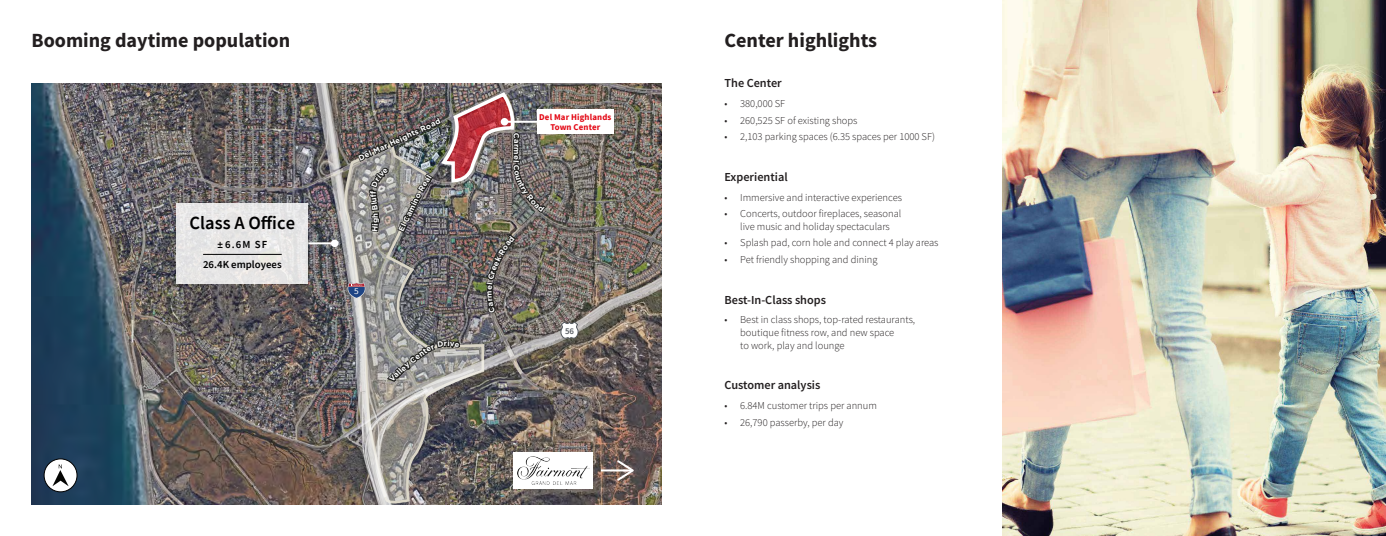
<style>
.page{position:relative;width:1386px;height:536px;background:#fff}
.page>*{position:absolute;margin:0;border:0;box-sizing:border-box;transform-origin:0 0}
.t1{font:700 20.12px "Source Sans Pro";color:#231f20}
.t2{font:600 18.46px "Source Sans Pro";color:#000}
.t3{font:600 12.25px "Source Sans Pro";color:#231f20}
.t4{font:600 10.76px/19.9px "Source Sans Pro";color:#000;text-align:center}
.t5{font:300 10.5px/12.6px "Source Sans Pro";color:#231f20;text-align:center}
.t6{font:9.01px "Source Sans Pro";color:#fff}
.t7{font:600 8.84px "Source Sans Pro";color:#575b61}
.t8{font:700 8.75px/10.6px "Source Sans Pro";letter-spacing:.015em;color:#e30613;text-align:center}
.t9{font:700 7.7px "Gotham";color:#fff}
</style>
<div class="page">
<img style="left:32px;top:84px;width:630px;height:420px">
<svg style="left:449px;top:396px;width:36px;height:108px"></svg>
<img style="left:296px;top:84px;width:153px;height:420px">
<img style="left:422px;top:272px;width:240px;height:124px">
<div style="left:176px;top:203px;width:132px;height:81px;background:#e7e6e6"></div>
<hr style="left:203px;top:254px;width:79px;height:1px;background:#000">
<hr style="left:308px;top:242px;width:27px;height:2px;background:#fff">
<div style="left:331px;top:239px;width:7px;height:8px;background:#fff;border-radius:50%"></div>
<hr style="left:601px;top:469px;width:30px;height:2px;background:#fff">
<svg style="left:617px;top:460px;width:17px;height:20px"></svg>
<div style="left:514px;top:452px;width:79px;height:36px;background:#fff"></div>
<img style="left:518px;top:456px;width:71px;height:28px">
<div style="left:537px;top:109px;width:77px;height:25px;background:#fff"></div>
<svg style="left:560px;top:320px;width:19px;height:19px"></svg>
<div style="left:44px;top:458px;width:33px;height:33px;background:#fff;border-radius:50%"></div>
<div style="left:44px;top:458px;width:33px;height:34px;border:1px solid #000;border-radius:50%"></div>
<svg style="left:52px;top:464px;width:17px;height:22px"></svg>
<img style="left:1003px;top:0;width:383px;height:536px">
<img style="left:343px;top:94px;width:204px;height:220px">
<svg style="left:342px;top:339px;width:133px;height:158px;background:#858281"></svg>
<p class="t1" style="left:32px;top:26px;width:260px">Booming daytime population</p>
<p class="t2" style="left:190px;top:210px;width:107px">Class A Office</p>
<p class="t4" style="left:203px;top:234px;width:80px">± 6.6M SF<br>26.4K employees</p>
<p class="t9" style="left:357px;top:154px;width:91px;rotate:-25deg">Del Mar Heights Road</p>
<p class="t9" style="left:396px;top:228px;width:43px;rotate:-64deg">El Camino</p>
<p class="t9" style="left:416px;top:188px;width:19px;rotate:-57deg">Real</p>
<p class="t9" style="left:368px;top:193px;width:4px;rotate:-90deg">f</p>
<p class="t9" style="left:370px;top:217px;width:6px;rotate:-90deg">h</p>
<p class="t6" style="left:354px;top:285px;width:6px">5</p>
<p class="t9" style="left:522px;top:144px;width:5px;rotate:90deg">r</p>
<p class="t8" style="left:539px;top:111px;width:74px">Del Mar Highlands<br>Town Center</p>
<p class="t7" style="left:565px;top:325px;width:11px">56</p>
<p class="t1" style="left:724px;top:26px;width:154px">Center highlights</p>
<p class="t3" style="left:724px;top:75px;width:59px">The Center</p>
<p class="t5" style="left:724px;top:97px;width:62px">• 380,000 SF</p>
<p class="t5" style="left:724px;top:114px;width:135px">• 260,525 SF of existing shops</p>
<p class="t5" style="left:724px;top:130px;width:212px">• 2,103 parking spaces (6.35 spaces per 1000 SF)</p>
<p class="t3" style="left:724px;top:169px;width:65px">Experiential</p>
<p class="t5" style="left:724px;top:191px;width:179px">• Immersive and interactive experiences</p>
<p class="t5" style="left:724px;top:207px;width:178px">• Concerts, outdoor fireplaces, seasonal live music and holiday spectaculars</p>
<p class="t5" style="left:724px;top:236px;width:216px">• Splash pad, corn hole and connect 4 play areas</p>
<p class="t5" style="left:724px;top:253px;width:155px">• Pet friendly shopping and dining</p>
<p class="t3" style="left:724px;top:291px;width:103px">Best-In-Class shops</p>
<p class="t5" style="left:740px;top:313px;width:176px;text-align:left;text-indent:-16px">• Best in class shops, top-rated restaurants, boutique fitness row, and new space<br>to work, play and lounge</p>
<p class="t3" style="left:724px;top:377px;width:97px">Customer analysis</p>
<p class="t5" style="left:724px;top:399px;width:154px">• 6.84M customer trips per annum</p>
<p class="t5" style="left:724px;top:415px;width:121px">• 26,790 passerby, per day</p>
</div>
